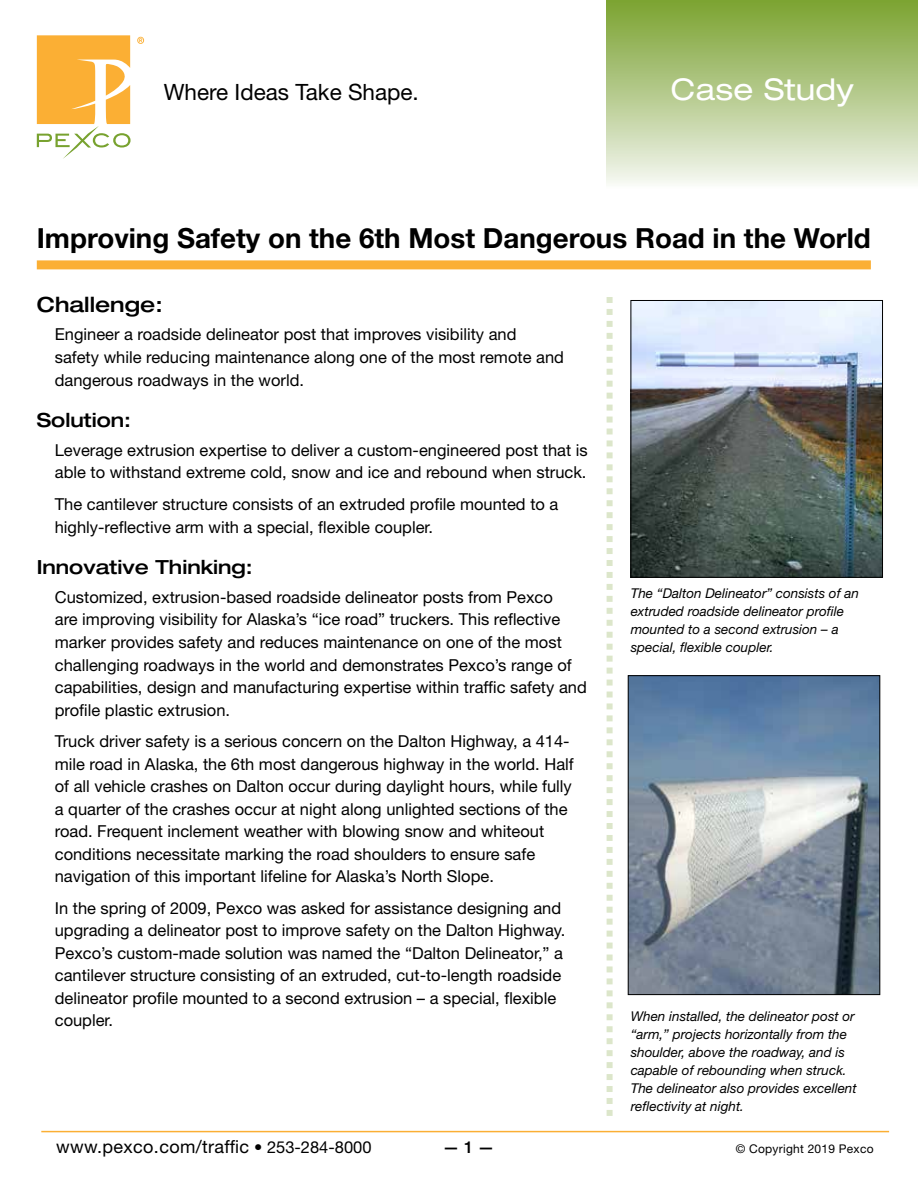
<style>
.page{position:relative;width:918px;height:1188px;background:#fff}
.page>*{position:absolute;margin:0;border:0;box-sizing:border-box;transform-origin:0 0}
.t1{font:expanded 30px "Helvetica Neue LT Std";letter-spacing:.01em;color:#fff}
.t2{font:700 27.75px "Helvetica Neue LT Std";color:#000}
.t3{font:22.5px "Helvetica Neue LT Std";color:#000}
.t4{font:500 expanded 21px "Helvetica Neue LT Std";color:#000}
.t5{font:500 expanded 19.5px "Helvetica Neue LT Std";color:#000}
.t6{font:18px "Helvetica Neue LT Std";letter-spacing:.02em;color:#000}
.t7{font:16.5px/22.5px "Helvetica Neue LT Std";color:#000}
.t8{font:500 16.5px "Helvetica Neue LT Std";color:#000}
.t9{font:italic 13.5px/18px "Helvetica Neue LT Std";color:#000}
.t10{font:12px "Helvetica Neue LT Std";letter-spacing:.02em;color:#000}
.s1{font-size:16.5px}
</style>
<div class="page">
<div style="left:607px;top:0;width:311px;height:189px;background:linear-gradient(to bottom,#79a02e,#f6f8f3)"></div>
<svg style="left:137px;top:37px;width:7px;height:7px"></svg>
<svg style="left:37px;top:35px;width:94px;height:124px"></svg>
<div style="left:37px;top:260px;width:834px;height:9px;background:#fbaf34"></div>
<svg style="left:607px;top:297px;width:6px;height:819px"></svg>
<img style="left:633px;top:302px;width:248px;height:274px">
<div style="left:631px;top:300px;width:252px;height:278px;border:1px solid #000"></div>
<img style="left:630px;top:677px;width:248px;height:316px">
<div style="left:628px;top:675px;width:252px;height:320px;border:1px solid #000"></div>
<hr style="left:41px;top:1131px;width:848px;height:1px;background:#fbaf34">
<h3 class="t3" style="left:164px;top:78px;width:257px">Where Ideas Take Shape.</h3>
<h1 class="t1" style="left:671px;top:71px;width:184px">Case Study</h1>
<h2 class="t2" style="left:37px;top:221px;width:836px">Improving Safety on the 6th Most Dangerous Road in the World</h2>
<p class="t4" style="left:37px;top:291px;width:127px">Challenge:</p>
<p class="t7" style="left:55px;top:323px;width:511px">Engineer a roadside delineator post that improves visibility and safety while reducing maintenance along one of the most remote and dangerous roadways in the world.</p>
<p class="t5" style="left:37px;top:408px;width:96px">Solution:</p>
<p class="t7" style="left:55px;top:439px;width:534px">Leverage extrusion expertise to deliver a custom-engineered post that is able to withstand extreme cold, snow and ice and rebound when struck.</p>
<p class="t7" style="left:55px;top:493px;width:505px">The cantilever structure consists of an extruded profile mounted to a highly-reflective arm with a special, flexible coupler.</p>
<p class="t5" style="left:37px;top:555px;width:217px">Innovative Thinking:</p>
<p class="t7" style="left:55px;top:586px;width:534px">Customized, extrusion-based roadside delineator posts from Pexco<br>are improving visibility for Alaska’s “ice road” truckers. This reflective marker provides safety and reduces maintenance on one of the most challenging roadways in the world and demonstrates Pexco’s range of capabilities, design and manufacturing expertise within traffic safety and profile plastic extrusion.</p>
<p class="t7" style="left:55px;top:730px;width:520px">Truck driver safety is a serious concern on the Dalton Highway, a 414- mile road in Alaska, the 6th most dangerous highway in the world. Half of all vehicle crashes on Dalton occur during daylight hours, while fully a quarter of the crashes occur at night along unlighted sections of the road. Frequent inclement weather with blowing snow and whiteout conditions necessitate marking the road shoulders to ensure safe navigation of this important lifeline for Alaska’s North Slope.</p>
<p class="t7" style="left:55px;top:896px;width:512px">In the spring of 2009, Pexco was asked for assistance designing and upgrading a delineator post to improve safety on the Dalton Highway.<br>Pexco’s custom-made solution was named the “Dalton Delineator,” a cantilever structure consisting of an extruded, cut-to-length roadside delineator profile mounted to a second extrusion – a special, flexible coupler.</p>
<p class="t9" style="left:631px;top:584px;width:230px">The “Dalton Delineator” consists of an extruded roadside delineator profile mounted to a second extrusion – a special, flexible coupler.</p>
<p class="t9" style="left:631px;top:1007px;width:228px">When installed, the delineator post or “arm,” projects horizontally from the shoulder, above the roadway, and is capable of rebounding when struck.<br>The delineator also provides excellent reflectivity at night.</p>
<p class="t6" style="left:56px;top:1136px;width:317px">www.pexco.com/traffic <span class="s1">• 253-284-8000</span></p>
<p class="t8" style="left:443px;top:1138px;width:53px">— 1 —</p>
<p class="t10" style="left:736px;top:1142px;width:139px">© Copyright 2019 Pexco</p>
</div>
